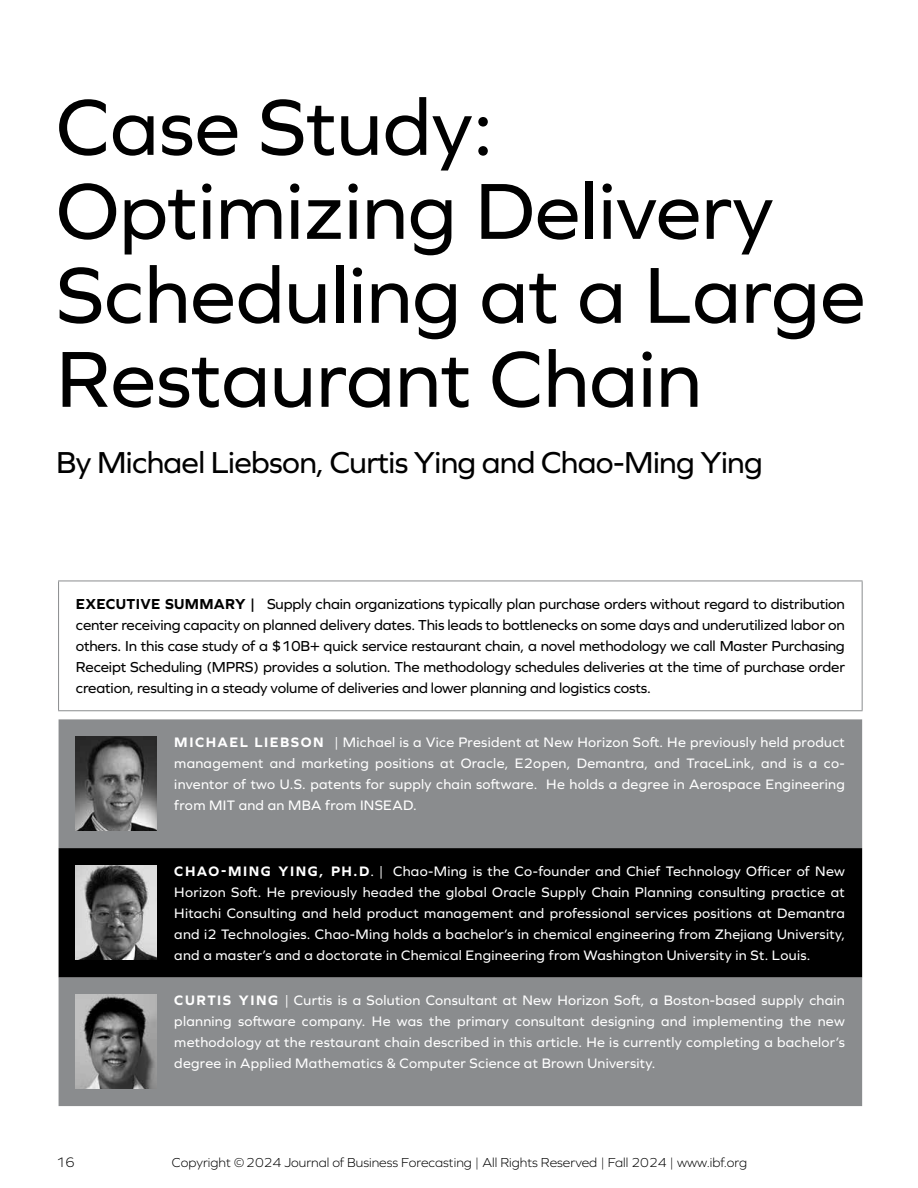
<style>
.page{position:relative;width:918px;height:1188px;background:#fff}
.page>*{position:absolute;margin:0;border:0;box-sizing:border-box;transform-origin:0 0}
.t1{font:82.5px/84px "Graphie";color:#000}
.t2{font:31.5px "Graphie";letter-spacing:-.02em;color:#000}
.t3{font:15px/21px "Graphie";letter-spacing:-.01em;color:#000;text-align:justify}
.t4{font:14.25px/21px "Graphie";letter-spacing:.02em;color:#fff;text-align:justify}
.t5{font:300 14.25px "Graphie";color:#000}
.t6{font:300 13.5px "Graphie";color:#000}
.s1{font-weight:700}
</style>
<div class="page">
<div style="left:59px;top:719px;width:803px;height:387px;background:#8a8c8e"></div>
<div style="left:59px;top:848px;width:803px;height:129px;background:#000"></div>
<hr style="left:58px;top:580px;width:99px;height:1px;background:#8a8c8e">
<hr style="left:58px;top:581px;width:1px;height:129px;background:#8a8c8e">
<hr style="left:157px;top:580px;width:706px;height:1px;background:#8a8c8e">
<hr style="left:862px;top:581px;width:1px;height:129px;background:#8a8c8e">
<hr style="left:58px;top:710px;width:99px;height:1px;background:#8a8c8e">
<hr style="left:157px;top:710px;width:706px;height:1px;background:#8a8c8e">
<img style="left:76px;top:737px;width:81px;height:94px">
<img style="left:76px;top:865px;width:81px;height:95px">
<img style="left:76px;top:995px;width:81px;height:94px">
<h1 class="t1" style="left:56px;top:83px;width:811px">Case Study:<br>Optimizing Delivery<br>Scheduling at a Large<br>Restaurant Chain</h1>
<h2 class="t2" style="left:56px;top:444px;width:708px">By Michael Liebson, Curtis Ying and Chao-Ming Ying</h2>
<p class="t3" style="left:76px;top:594px;width:771px"><span class="s1">EXECUTIVE SUMMARY |</span> Supply chain organizations typically plan purchase orders without regard to distribution center receiving capacity on planned delivery dates. This leads to bottlenecks on some days and underutilized labor on others. In this case study of a $10B+ quick service restaurant chain, a novel methodology we call Master Purchasing Receipt Scheduling (MPRS) provides a solution. The methodology schedules deliveries at the time of purchase order creation, resulting in a steady volume of deliveries and lower planning and logistics costs.</p>
<p class="t4" style="left:174px;top:732px;width:672px"><span class="s1">MICHAEL LIEBSON</span> | Michael is a Vice President at New Horizon Soft. He previously held product management and marketing positions at Oracle, E2open, Demantra, and TraceLink, and is a co&shy;inventor of two U.S. patents for supply chain software. He holds a degree in Aerospace Engineering from MIT and an MBA from INSEAD.</p>
<p class="t4" style="left:174px;top:861px;width:672px"><span class="s1">CHAO-MING YING, PH.D</span>. | Chao-Ming is the Co-founder and Chief Technology Officer of New Horizon Soft. He previously headed the global Oracle Supply Chain Planning consulting practice at Hitachi Consulting and held product management and professional services positions at Demantra and i2 Technologies. Chao-Ming holds a bachelor’s in chemical engineering from Zhejiang University, and a master’s and a doctorate in Chemical Engineering from Washington University in St. Louis.</p>
<p class="t4" style="left:174px;top:990px;width:672px"><span class="s1">CURTIS YING</span> | Curtis is a Solution Consultant at New Horizon Soft, a Boston-based supply chain planning software company. He was the primary consultant designing and implementing the new methodology at the restaurant chain described in this article. He is currently completing a bachelor’s degree in Applied Mathematics &amp; Computer Science at Brown University.</p>
<p class="t5" style="left:56px;top:1153px;width:20px">16</p>
<p class="t6" style="left:172px;top:1154px;width:577px">Copyright ©2024 Journal of Business Forecasting | All Rights Reserved | Fall 2024 | www.ibf.org</p>
</div>
